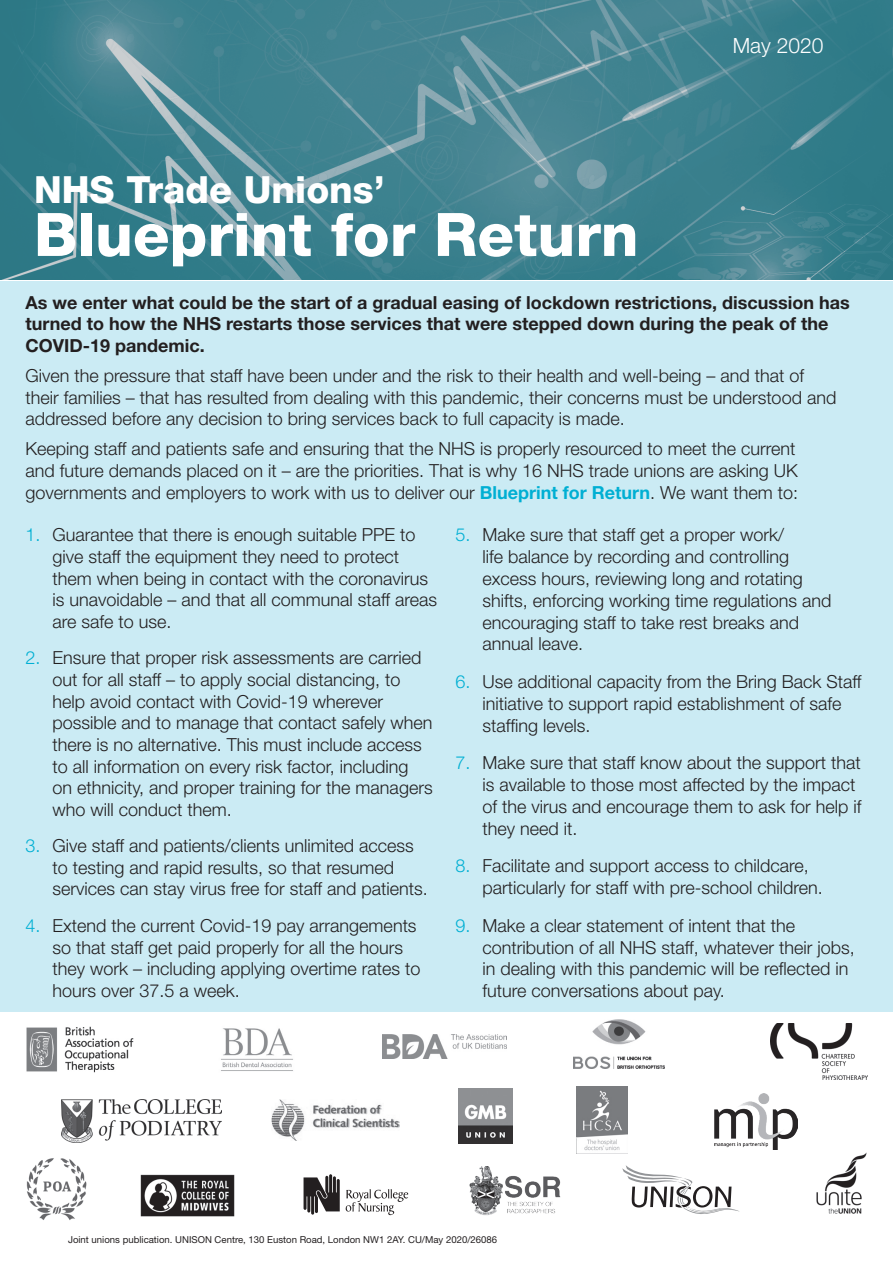
<style>
.page{position:relative;width:893px;height:1263px;background:#fff}
.page>*{position:absolute;margin:0;border:0;box-sizing:border-box;transform-origin:0 0}
.t1{font:800 60px "Helvetica Neue";color:#fff}
.t2{font:800 37.5px "Helvetica Neue";color:#fff}
.t3{font:300 21px "Helvetica Neue";color:#fff}
.t4{font:300 18px/21.6px "Helvetica Neue";color:#231f20}
.t5{font:700 18px/21.6px "Helvetica Neue";color:#231f20}
.t6{font:9.6px "Helvetica Neue";color:#231f20}
.s1{font-weight:700;color:#00afd3}
.s2{color:#00afd3}
</style>
<div class="page">
<div style="left:0;top:281px;width:893px;height:730px;background:#cbebf4"></div>
<img style="left:771px;top:1023px;width:96px;height:56px">
<img style="left:383px;top:1034px;width:123px;height:24px">
<img style="left:26px;top:1027px;width:108px;height:46px">
<img style="left:271px;top:1099px;width:128px;height:41px">
<img style="left:26px;top:1158px;width:61px;height:62px">
<img style="left:140px;top:1175px;width:94px;height:41px">
<img style="left:470px;top:1166px;width:91px;height:49px">
<svg style="left:622px;top:1165px;width:118px;height:49px"></svg>
<img style="left:816px;top:1152px;width:51px;height:62px">
<svg style="left:346px;top:1189px;width:62px;height:26px"></svg>
<svg style="left:304px;top:1174px;width:36px;height:40px"></svg>
<svg style="left:0;top:0;width:893px;height:280px;background:#418390"></svg>
<img style="left:62px;top:1099px;width:159px;height:43px">
<img style="left:714px;top:1094px;width:83px;height:56px">
<img style="left:576px;top:1086px;width:51px;height:68px">
<img style="left:574px;top:1019px;width:91px;height:50px">
<img style="left:458px;top:1089px;width:55px;height:55px">
<img style="left:221px;top:1028px;width:72px;height:43px">
<h2 class="t2" style="left:34px;top:168px;width:352px">NHS Trade Unions’</h2>
<h1 class="t1" style="left:34px;top:199px;width:606px">Blueprint for Return</h1>
<p class="t3" style="left:733px;top:33px;width:92px">May 2020</p>
<p class="t5" style="left:26px;top:291px;width:826px">As we enter what could be the start of a gradual easing of lockdown restrictions, discussion has turned to how the NHS restarts those services that were stepped down during the peak of the<br>COVID-19 pandemic.</p>
<p class="t4" style="left:26px;top:364px;width:812px">Given the pressure that staff have been under and the risk to their health and well-being – and that of their families – that has resulted from dealing with this pandemic, their concerns must be understood and addressed before any decision to bring services back to full capacity is made.</p>
<p class="t4" style="left:26px;top:438px;width:774px">Keeping staff and patients safe and ensuring that the NHS is properly resourced to meet the current and future demands placed on it – are the priorities. That is why 16 NHS trade unions are asking UK governments and employers to work with us to deliver our <span class="s1">Blueprint for Return</span>. We want them to:</p>
<p class="t4" style="left:53px;top:524px;width:386px;text-indent:-27px"><span class="s2">1.</span> Guarantee that there is enough suitable PPE to give staff the equipment they need to protect them when being in contact with the coronavirus is unavoidable – and that all communal staff areas are safe to use.</p>
<p class="t4" style="left:53px;top:647px;width:382px;text-indent:-27px"><span class="s2">2.</span> Ensure that proper risk assessments are carried out for all staff – to apply social distancing, to help avoid contact with Covid-19 wherever possible and to manage that contact safely when there is no alternative. This must include access to all information on every risk factor, including on ethnicity, and proper training for the managers who will conduct them.</p>
<p class="t4" style="left:53px;top:835px;width:377px;text-indent:-27px"><span class="s2">3.</span> Give staff and patients/clients unlimited access to testing and rapid results, so that resumed services can stay virus free for staff and patients.</p>
<p class="t4" style="left:53px;top:914px;width:370px;text-indent:-27px"><span class="s2">4.</span> Extend the current Covid-19 pay arrangements so that staff get paid properly for all the hours they work – including applying overtime rates to hours over 37.5 a week.</p>
<p class="t4" style="left:482px;top:524px;width:351px;text-indent:-27px"><span class="s2">5.</span> Make sure that staff get a proper work/<br>life balance by recording and controlling excess hours, reviewing long and rotating shifts, enforcing working time regulations and encouraging staff to take rest breaks and annual leave.</p>
<p class="t4" style="left:482px;top:670px;width:381px;text-indent:-27px"><span class="s2">6.</span> Use additional capacity from the Bring Back Staff initiative to support rapid establishment of safe staffing levels.</p>
<p class="t4" style="left:482px;top:752px;width:381px;text-indent:-27px"><span class="s2">7.</span> Make sure that staff know about the support that is available to those most affected by the impact of the virus and encourage them to ask for help if they need it.</p>
<p class="t4" style="left:482px;top:855px;width:342px;text-indent:-27px"><span class="s2">8.</span> Facilitate and support access to childcare, particularly for staff with pre-school children.</p>
<p class="t4" style="left:482px;top:914px;width:374px;text-indent:-27px"><span class="s2">9.</span> Make a clear statement of intent that the contribution of all NHS staff, whatever their jobs, in dealing with this pandemic will be reflected in future conversations about pay.</p>
<p class="t6" style="left:68px;top:1234px;width:431px">Joint unions publication. UNISON Centre, 130 Euston Road, London NW1 2AY. CU/May 2020/26086</p>
</div>
